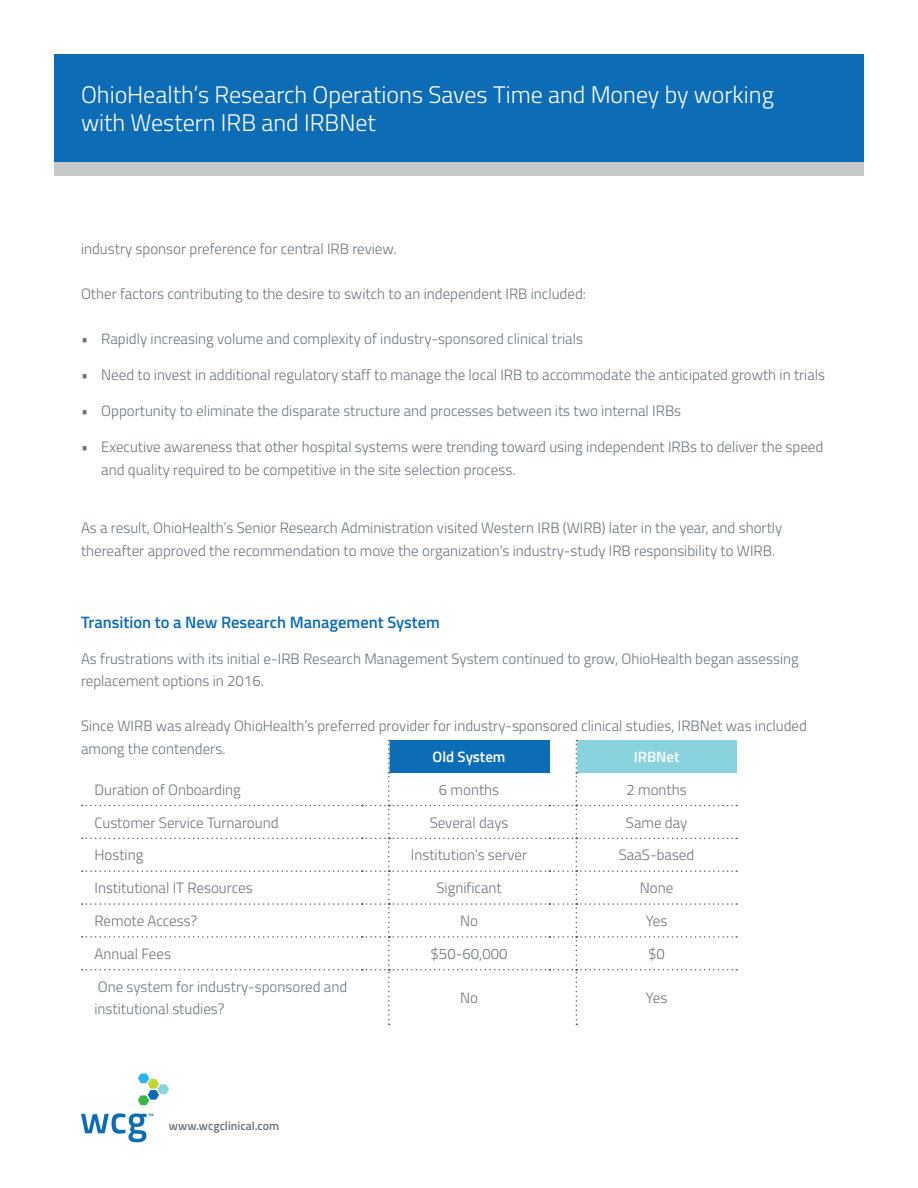
<style>
.page{position:relative;width:918px;height:1188px;background:#fff}
.page>*{position:absolute;margin:0;border:0;box-sizing:border-box;transform-origin:0 0}
.t1{font:300 24px/28.8px "Titillium";color:#fff}
.t2{font:600 16.5px "Titillium";color:#0d6cb6}
.t3{font:300 15px/22.5px "Titillium";color:#6a747b}
.t4{font:600 15px "Titillium";color:#fff}
.t5{font:600 12px "Titillium";color:#6a747b}
</style>
<div class="page">
<div style="left:54px;top:54px;width:810px;height:108px;background:#0d6cb6"></div>
<div style="left:54px;top:162px;width:810px;height:14px;background:#c7c8ca"></div>
<svg style="left:138px;top:1074px;width:31px;height:31px"></svg>
<svg style="left:81px;top:1113px;width:72px;height:29px"></svg>
<svg style="left:82px;top:740px;width:655px;height:285px"></svg>
<h1 class="t1" style="left:81px;top:79px;width:694px">OhioHealth’s Research Operations Saves Time and Money by working with Western IRB and IRBNet</h1>
<p class="t3" style="left:81px;top:237px;width:317px">industry sponsor preference for central IRB review.</p>
<p class="t3" style="left:81px;top:282px;width:506px">Other factors contributing to the desire to switch to an independent IRB included:</p>
<p class="t3" style="left:81px;top:327px;width:504px">• Rapidly increasing volume and complexity of industry-sponsored clinical trials</p>
<p class="t3" style="left:81px;top:363px;width:746px">• Need to invest in additional regulatory staff to manage the local IRB to accommodate the anticipated growth in trials</p>
<p class="t3" style="left:81px;top:399px;width:602px">• Opportunity to eliminate the disparate structure and processes between its two internal IRBs</p>
<p class="t3" style="left:101px;top:435px;width:724px;text-indent:-20px">• Executive awareness that other hospital systems were trending toward using independent IRBs to deliver the speed and quality required to be competitive in the site selection process.</p>
<p class="t3" style="left:81px;top:516px;width:703px">As a result, OhioHealth’s Senior Research Administration visited Western IRB (WIRB) later in the year, and shortly thereafter approved the recommendation to move the organization’s industry-study IRB responsibility to WIRB.</p>
<p class="t2" style="left:81px;top:610px;width:361px">Transition to a New Research Management System</p>
<p class="t3" style="left:81px;top:647px;width:719px">As frustrations with its initial e-IRB Research Management System continued to grow, OhioHealth began assessing replacement options in 2016.</p>
<p class="t3" style="left:81px;top:714px;width:728px">Since WIRB was already OhioHealth’s preferred provider for industry-sponsored clinical studies, IRBNet was included among the contenders.</p>
<p class="t4" style="left:433px;top:745px;width:74px">Old System</p>
<p class="t4" style="left:634px;top:745px;width:47px">IRBNet</p>
<p class="t3" style="left:94px;top:777px;width:148px">Duration of Onboarding</p>
<p class="t3" style="left:439px;top:777px;width:62px">6 months</p>
<p class="t3" style="left:626px;top:777px;width:62px">2 months</p>
<p class="t3" style="left:94px;top:810px;width:186px">Customer Service Turnaround</p>
<p class="t3" style="left:430px;top:810px;width:80px">Several days</p>
<p class="t3" style="left:626px;top:810px;width:63px">Same day</p>
<p class="t3" style="left:94px;top:843px;width:50px">Hosting</p>
<p class="t3" style="left:411px;top:843px;width:118px">Institution’s server</p>
<p class="t3" style="left:619px;top:843px;width:77px">SaaS-based</p>
<p class="t3" style="left:94px;top:876px;width:160px">Institutional IT Resources</p>
<p class="t3" style="left:437px;top:876px;width:67px">Significant</p>
<p class="t3" style="left:640px;top:876px;width:35px">None</p>
<p class="t3" style="left:94px;top:909px;width:104px">Remote Access?</p>
<p class="t3" style="left:460px;top:909px;width:19px">No</p>
<p class="t3" style="left:646px;top:909px;width:23px">Yes</p>
<p class="t3" style="left:95px;top:942px;width:78px">Annual Fees</p>
<p class="t3" style="left:431px;top:942px;width:79px">$50-60,000</p>
<p class="t3" style="left:648px;top:942px;width:18px">$0</p>
<p class="t3" style="left:95px;top:975px;width:254px">One system for industry-sponsored and institutional studies?</p>
<p class="t3" style="left:460px;top:986px;width:19px">No</p>
<p class="t3" style="left:646px;top:986px;width:23px">Yes</p>
<p class="t5" style="left:169px;top:1117px;width:112px">www.wcgclinical.com</p>
</div>
